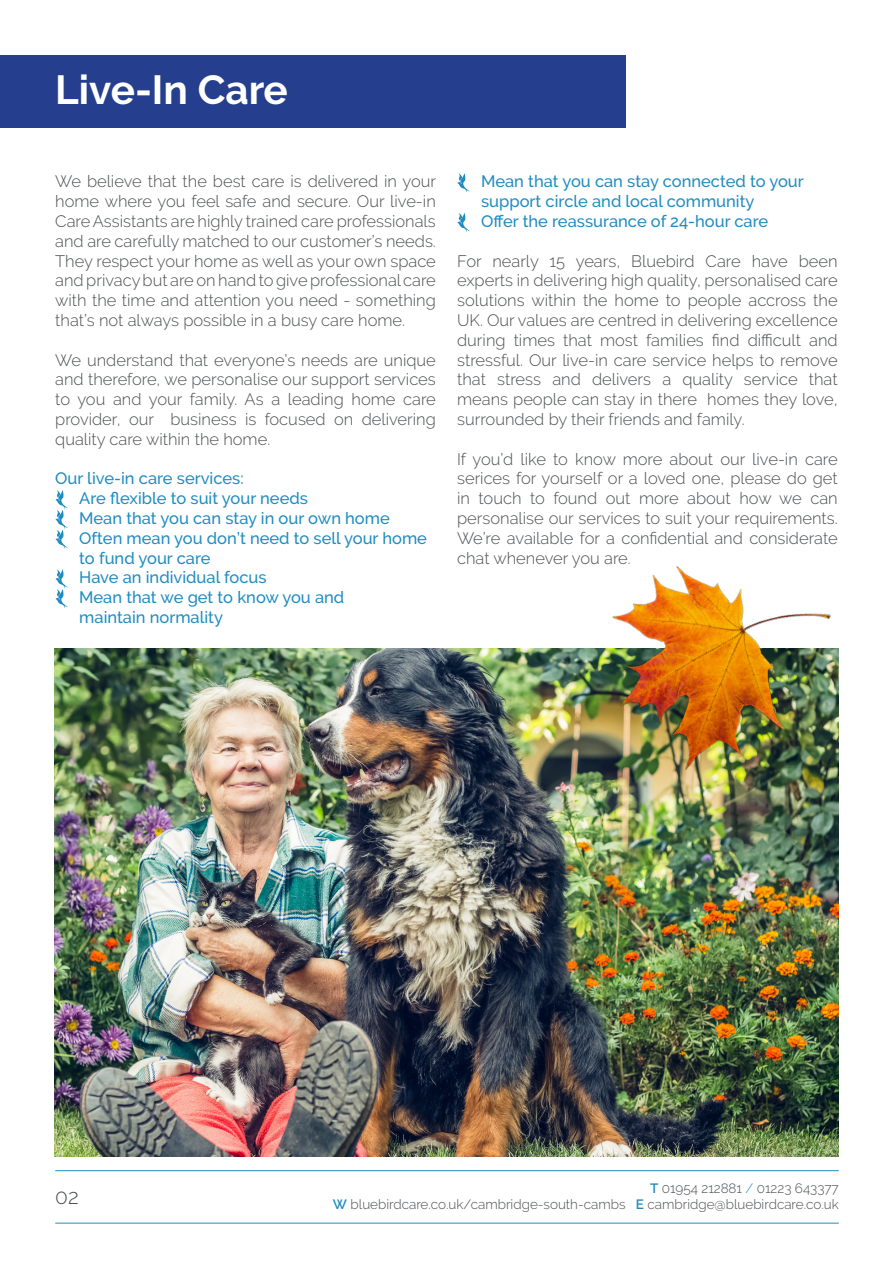
<style>
.page{position:relative;width:893px;height:1263px;background:#fff}
.page>*{position:absolute;margin:0;border:0;box-sizing:border-box;transform-origin:0 0}
.t1{font:700 40.5px "Raleway";color:#fff}
.t2{font:300 21px "Raleway";color:#4b4e50}
.t3{font:300 16.5px/19.8px "Raleway";color:#4b4e50;text-align:justify}
.Bullets{font:500 16.5px/19.8px "Raleway";color:#1f8cc1}
.t4{font:300 13.5px "Raleway";color:#4b4e50}
.s1{font-weight:600;color:#1f8cc1}
.s2{color:#1f8cc1}
</style>
<div class="page">
<hr style="left:55px;top:1223px;width:784px;height:1px;background:#1f8cc1">
<hr style="left:55px;top:1170px;width:784px;height:1px;background:#1f8cc1">
<svg style="left:55px;top:490px;width:13px;height:59px"></svg>
<svg style="left:55px;top:569px;width:13px;height:39px"></svg>
<svg style="left:457px;top:173px;width:13px;height:20px"></svg>
<svg style="left:457px;top:213px;width:13px;height:19px"></svg>
<img style="left:54px;top:648px;width:785px;height:509px">
<img style="left:561px;top:566px;width:278px;height:244px">
<div style="left:0;top:55px;width:625px;height:73px;background:#253f8e"></div>
<p class="t1" style="left:55px;top:67px;width:234px">Live-In Care</p>
<p class="t3" style="left:55px;top:172px;width:382px">We believe that the best care is delivered in your home where you feel safe and secure. Our live-in Care Assistants are highly trained care professionals and are carefully matched to our customer’s needs.<br>They respect your home as well as your own space and privacy but are on hand to give professional care with the time and attention you need - something that’s not always possible in a busy care home.</p>
<p class="t3" style="left:55px;top:350px;width:382px">We understand that everyone’s needs are unique and therefore, we personalise our support services to you and your family. As a leading home care provider, our business is focused on delivering quality care within the home.</p>
<p class="Bullets" style="left:55px;top:469px;width:190px">Our live-in care services:</p>
<p class="Bullets" style="left:79px;top:488px;width:230px">Are flexible to suit your needs</p>
<p class="Bullets" style="left:79px;top:508px;width:312px">Mean that you can stay in our own home</p>
<p class="Bullets" style="left:79px;top:528px;width:349px">Often mean you don’t need to sell your home to fund your care</p>
<p class="Bullets" style="left:79px;top:568px;width:189px">Have an individual focus</p>
<p class="Bullets" style="left:79px;top:587px;width:267px">Mean that we get to know you and maintain normality</p>
<p class="Bullets" style="left:481px;top:172px;width:324px">Mean that you can stay connected to your support circle and local community</p>
<p class="Bullets" style="left:481px;top:211px;width:289px">Offer the reassurance of 24-hour care</p>
<p class="t3" style="left:457px;top:251px;width:382px">For nearly 15 years, Bluebird Care have been experts in delivering high quality, personalised care solutions within the home to people accross the UK. Our values are centred in delivering excellence during times that most families find difficult and stressful. Our live-in care service helps to remove that stress and delivers a quality service that means people can stay in there homes they love, surrounded by their friends and family.</p>
<p class="t3" style="left:457px;top:449px;width:382px">If you’d like to know more about our live-in care serices for yourself or a loved one, please do get in touch to found out more about how we can personalise our services to suit your requirements.<br>We’re available for a confidential and considerate chat whenever you are.</p>
<p class="t2" style="left:55px;top:1184px;width:25px">02</p>
<p class="t4" style="left:650px;top:1180px;width:190px"><span class="s1">T</span> 01954 212881 <span class="s2">/</span> 01223 643377</p>
<p class="t4" style="left:333px;top:1196px;width:507px"><span class="s1">W</span> bluebirdcare.co.uk/cambridge-south-cambs <span class="s1">E</span> cambridge@bluebirdcare.co.uk</p>
</div>
